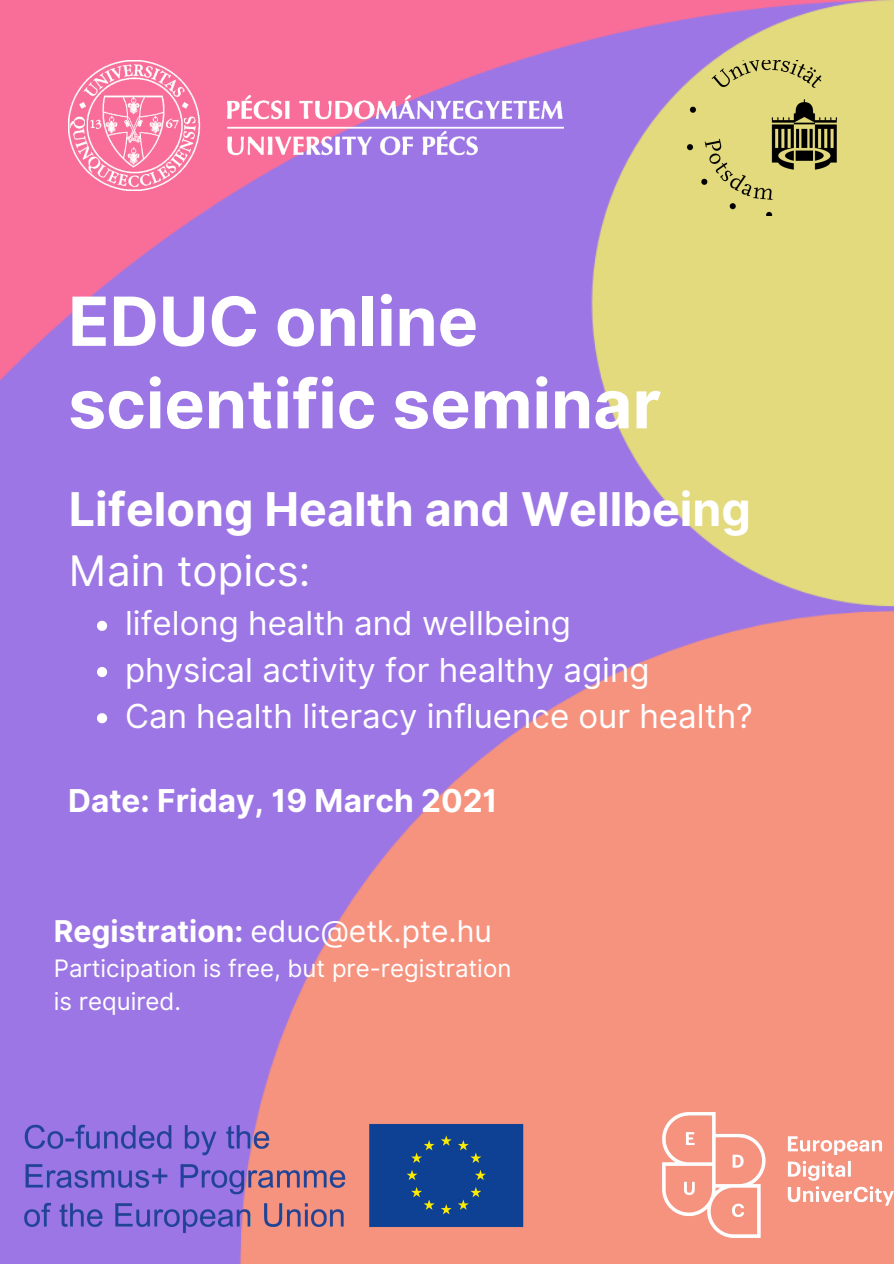
<style>
.page{position:relative;width:894px;height:1264px;background:#fff}
.page>*{position:absolute;margin:0;border:0;box-sizing:border-box;transform-origin:0 0}
.t1{font:700 67.65px "Inter";color:#fff}
.t2{font:700 46.5px "Inter";color:#fff}
.t3{font:42px "Inter";color:#fff}
.t4{font:33px "Inter";color:#fff}
.t5{font:700 31.5px "Inter";color:#fff}
.t6{font:30px "Inter";color:#fff}
.t7{font:24px/32.7px "Inter";color:#fff}
.s1{font-weight:700}
</style>
<div class="page">
<img style="left:0;top:0;width:893px;height:1263px">
<img style="left:662px;top:1112px;width:231px;height:125px">
<svg style="left:97px;top:620px;width:10px;height:11px"></svg>
<svg style="left:97px;top:667px;width:10px;height:10px"></svg>
<svg style="left:97px;top:713px;width:10px;height:10px"></svg>
<img style="left:69px;top:60px;width:494px;height:131px">
<img style="left:686px;top:60px;width:150px;height:156px">
<img style="left:0;top:1093px;width:563px;height:163px">
<p class="t1" style="left:68px;top:281px;width:411px">EDUC online</p>
<p class="t1" style="left:68px;top:363px;width:594px">scientific seminar</p>
<p class="t2" style="left:69px;top:481px;width:683px">Lifelong Health and Wellbeing</p>
<p class="t3" style="left:69px;top:545px;width:243px">Main topics:</p>
<p class="t4" style="left:125px;top:603px;width:447px">lifelong health and wellbeing</p>
<p class="t4" style="left:125px;top:650px;width:526px">physical activity for healthy aging</p>
<p class="t4" style="left:125px;top:696px;width:629px">Can health literacy influence our health?</p>
<p class="t5" style="left:68px;top:781px;width:431px">Date: Friday, 19 March 2021</p>
<p class="t6" style="left:54px;top:913px;width:439px"><span class="s1">Registration:</span> educ@etk.pte.hu</p>
<p class="t7" style="left:54px;top:952px;width:459px">Participation is free, but pre-registration is required.</p>
</div>
